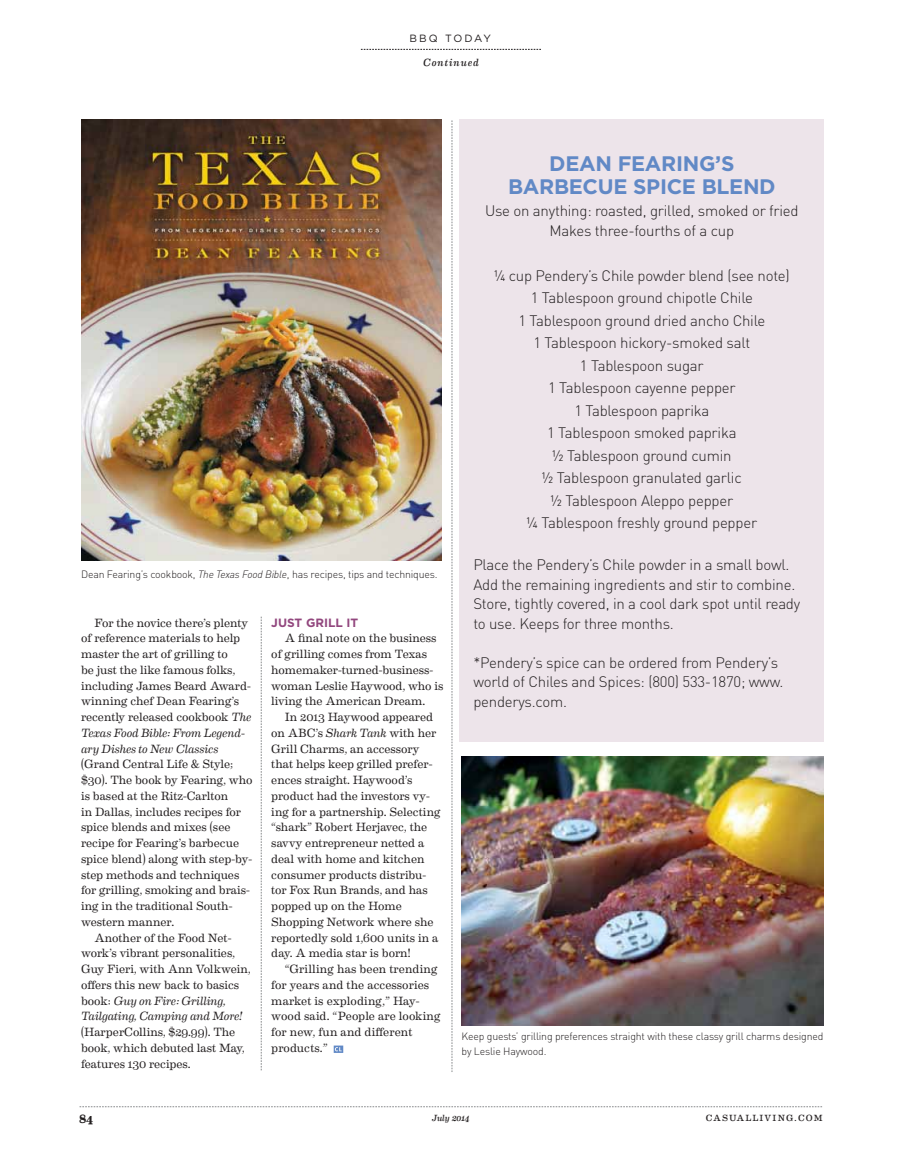
<style>
.page{position:relative;width:905px;height:1175px;background:#fff}
.page>*{position:absolute;margin:0;border:0;box-sizing:border-box;transform-origin:0 0}
.t1{font:700 21px/22.5px "Gotham";letter-spacing:-.015em;color:#6189c6;text-align:center}
.t2{font:300 15px/22.5px "DIN";letter-spacing:-.015em;color:#231f20;text-align:center}
.t3{font:12px/15.8px "Eames Century Modern";letter-spacing:-.005em;color:#231f20}
.t4{font:italic 12px "Eames Century Modern";letter-spacing:-.005em;color:#231f20}
.t5{font:700 12px "Gotham";color:#92477e}
.t6{font:700 12px "Eames Century Modern";color:#231f20}
.t7{font:300 10.5px/15px "DIN";letter-spacing:-.015em;color:#231f20}
.t8{font:italic 10.5px "Eames Century Modern";letter-spacing:.095em;color:#231f20}
.t9{font:10.5px "Gotham";color:#231f20}
.t10{font:9px "Eames Century Modern";letter-spacing:.115em;color:#231f20}
.t11{font:italic 9px "Eames Century Modern";letter-spacing:-.015em;color:#231f20}
.s1{font-style:italic}
.s2{font-style:normal}
</style>
<div class="page">
<svg style="left:334px;top:1045px;width:9px;height:7px"></svg>
<img style="left:461px;top:756px;width:362px;height:269px">
<svg style="left:80px;top:1106px;width:742px;height:1px"></svg>
<svg style="left:361px;top:49px;width:180px;height:1px"></svg>
<svg style="left:451px;top:120px;width:1px;height:952px"></svg>
<div style="left:460px;top:120px;width:364px;height:622px;background:#ede4ea"></div>
<img style="left:81px;top:120px;width:360px;height:440px">
<svg style="left:261px;top:616px;width:1px;height:454px"></svg>
<p class="t9" style="left:409px;top:31px;width:46px">BB Q TODA</p>
<p class="t9" style="left:483px;top:31px;width:9px">Y</p>
<p class="t8" style="left:423px;top:54px;width:57px">Continued</p>
<p class="t7" style="left:81px;top:566px;width:358px">Dean Fearing’s cookbook, <span class="s1">The Texas Food Bible</span>, has recipes, tips and techniques.</p>
<p class="t3" style="left:81px;top:614px;width:172px;text-indent:14px">For the novice there’s plenty of reference materials to help master the art of grilling to<br>be just the like famous folks, including James Beard Award&shy;winning chef Dean Fearing’s recently released cookbook <span class="s1">The<br>Texas Food Bible: From Legend&shy;ary Dishes to New Classics</span></p>
<p class="t3" style="left:81px;top:755px;width:154px">(Grand Central Life &amp; Style;</p>
<p class="t3" style="left:81px;top:771px;width:173px">$30). The book by Fearing, who</p>
<p class="t3" style="left:81px;top:787px;width:149px">is based at the Ritz-Carlton</p>
<p class="t3" style="left:81px;top:802px;width:161px">in Dallas, includes recipes for</p>
<p class="t3" style="left:81px;top:818px;width:151px">spice blends and mixes (see</p>
<p class="t3" style="left:81px;top:834px;width:160px">recipe for Fearing’s barbecue</p>
<p class="t3" style="left:81px;top:850px;width:173px">spice blend) along with step-by-</p>
<p class="t3" style="left:81px;top:865px;width:160px">step methods and techniques</p>
<p class="t3" style="left:81px;top:881px;width:170px">for grilling, smoking and brais-</p>
<p class="t3" style="left:81px;top:897px;width:153px">ing in the traditional South-</p>
<p class="t3" style="left:81px;top:913px;width:95px">western manner.</p>
<p class="t3" style="left:94px;top:928px;width:138px">Another of the Food Net-</p>
<p class="t3" style="left:81px;top:944px;width:156px">work’s vibrant personalities,</p>
<p class="t3" style="left:81px;top:960px;width:171px">Guy Fieri, with Ann Volkwein,</p>
<p class="t3" style="left:81px;top:976px;width:160px">offers this new back to basics</p>
<p class="t4" style="left:81px;top:991px;width:146px"><span class="s2">book:</span> Guy on Fire: Grilling,</p>
<p class="t4" style="left:81px;top:1007px;width:163px">Tailgating, Camping and More!</p>
<p class="t3" style="left:81px;top:1023px;width:165px">(HarperCollins, $29.99). The book, which debuted last May, features 130 recipes.</p>
<p class="t5" style="left:271px;top:614px;width:89px">JUST GRILL IT</p>
<p class="t3" style="left:271px;top:629px;width:174px;text-indent:14px">A final note on the business of grilling comes from Texas homemaker-turned-business&shy;woman Leslie Haywood, who is living the American Dream.</p>
<p class="t3" style="left:271px;top:708px;width:171px;text-indent:14px">In 2013 Haywood appeared on ABC’s <span class="s1">Shark Tank</span> with her<br>Grill Charms, an accessory that helps keep grilled prefer&shy;ences straight. Haywood’s product had the investors vy&shy;ing for a partnership. Selecting “shark” Robert Herjavec, the savvy entrepreneur netted a deal with home and kitchen consumer products distribu&shy;tor Fox Run Brands, and has popped up on the Home<br>Shopping Network where she reportedly sold 1,600 units in a day. A media star is born!</p>
<p class="t3" style="left:271px;top:960px;width:171px;text-indent:14px">“Grilling has been trending for years and the accessories market is exploding,” Hay&shy;wood said. “People are looking for new, fun and different products.”</p>
<h1 class="t1" style="left:508px;top:152px;width:269px">DEAN FEARING’S<br>BARBECUE SPICE BLEND</h1>
<p class="t2" style="left:485px;top:201px;width:315px;line-height:19.5px">Use on anything: roasted, grilled, smoked or fried<br>Makes three-fourths of a cup</p>
<p class="t2" style="left:494px;top:264px;width:297px">¼ cup Pendery’s Chile powder blend (see note)<br>1 Tablespoon ground chipotle Chile<br>1 Tablespoon ground dried ancho Chile<br>1 Tablespoon hickory-smoked salt<br>1 Tablespoon sugar<br>1 Tablespoon cayenne pepper<br>1 Tablespoon paprika<br>1 Tablespoon smoked paprika<br>½ Tablespoon ground cumin<br>½ Tablespoon granulated garlic<br>½ Tablespoon Aleppo pepper<br>¼ Tablespoon freshly ground pepper</p>
<p class="t2" style="left:473px;top:555px;width:328px;line-height:19.5px;text-align:left">Place the Pendery’s Chile powder in a small bowl.<br>Add the remaining ingredients and stir to combine.<br>Store, tightly covered, in a cool dark spot until ready to use. Keeps for three months.</p>
<p class="t2" style="left:473px;top:652px;width:311px;line-height:19.5px;text-align:left">*Pendery’s spice can be ordered from Pendery’s world of Chiles and Spices: (800) 533-1870; www. penderys.com.</p>
<p class="t7" style="left:461px;top:1028px;width:363px">Keep guests’ grilling preferences straight with these classy grill charms designed by Leslie Haywood.</p>
<p class="t6" style="left:79px;top:1109px;width:16px">84</p>
<p class="t11" style="left:432px;top:1110px;width:39px">July 2014</p>
<p class="t10" style="left:706px;top:1110px;width:118px">CASUALLIVING.COM</p>
</div>
